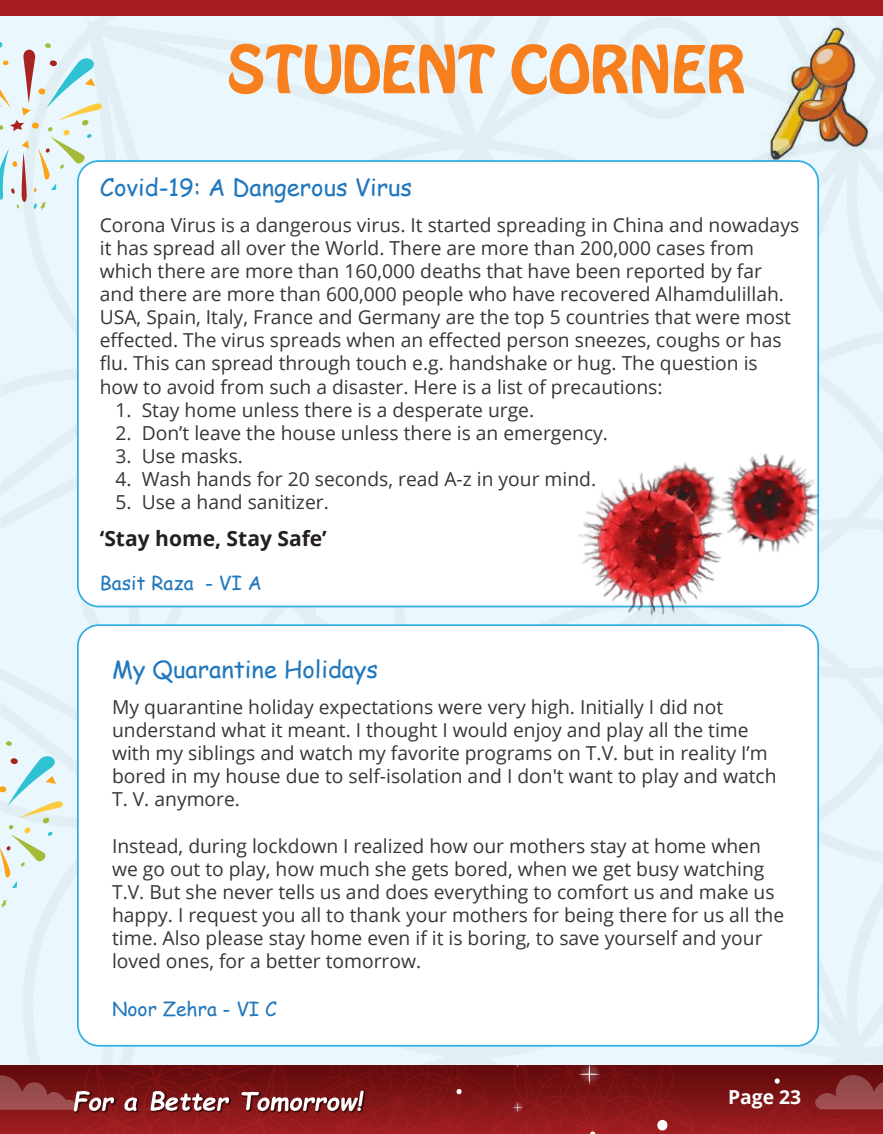
<style>
.page{position:relative;width:883px;height:1134px;background:#fff}
.page>*{position:absolute;margin:0;border:0;box-sizing:border-box;transform-origin:0 0}
.t1{font:100 62.12px "Hobo";color:#f87f1e}
.t2{font:23.8px "Comic Sans MS";color:#2278bd}
.t3{font:700 21px "Open Sans";color:#241f1f}
.t4{font:19.25px/23.1px "Open Sans";color:#393535}
.t5{font:19.25px "Comic Sans MS";color:#2278bd}
.t6{font:700 19.25px "Open Sans";color:#fff}
</style>
<div class="page">
<img style="left:0;top:16px;width:882px;height:1050px">
<div style="left:0;top:0;width:882px;height:16px;background:#a61c1e"></div>
<div style="left:78px;top:161px;width:739px;height:446px;background:#fff;border-radius:21px"></div>
<div style="left:78px;top:625px;width:739px;height:421px;background:#fff;border-radius:21px"></div>
<div style="left:77px;top:624px;width:741px;height:423px;border:2px solid #31aee3;border-radius:21px"></div>
<div style="left:42px;top:818px;width:8px;height:5px;background:#a3bb38;border-radius:3px"></div>
<svg style="left:6px;top:741px;width:6px;height:5px"></svg>
<svg style="left:0;top:755px;width:64px;height:63px;background:#d3eae8"></svg>
<svg style="left:0;top:825px;width:53px;height:63px;background:#e3eee4"></svg>
<svg style="left:1px;top:899px;width:6px;height:10px"></svg>
<svg style="left:0;top:42px;width:103px;height:169px;background:#dee9e7"></svg>
<svg style="left:0;top:1066px;width:882px;height:68px;background:#872123"></svg>
<img style="left:761px;top:26px;width:112px;height:135px">
<img style="left:570px;top:443px;width:268px;height:182px">
<h1 class="t1" style="left:227px;top:41px;width:520px">STUDENT CORNER</h1>
<p class="t2" style="left:100px;top:170px;width:314px">Covid-19: A Dangerous Virus</p>
<p class="t4" style="left:100px;top:213px;width:700px">Corona Virus is a dangerous virus. It started spreading in China and nowadays it has spread all over the World. There are more than 200,000 cases from which there are more than 160,000 deaths that have been reported by far and there are more than 600,000 people who have recovered Alhamdulillah.<br>USA, Spain, Italy, France and Germany are the top 5 countries that were most effected. The virus spreads when an effected person sneezes, coughs or has flu. This can spread through touch e.g. handshake or hug. The question is how to avoid from such a disaster. Here is a list of precautions:</p>
<p class="t4" style="left:115px;top:398px;width:420px">1. Stay home unless there is a desperate urge.</p>
<p class="t4" style="left:115px;top:421px;width:494px">2. Don’t leave the house unless there is an emergency.</p>
<p class="t4" style="left:115px;top:444px;width:129px">3. Use masks.</p>
<p class="t4" style="left:115px;top:467px;width:482px">4. Wash hands for 20 seconds, read A-z in your mind.</p>
<p class="t4" style="left:115px;top:490px;width:215px">5. Use a hand sanitizer.</p>
<p class="t3" style="left:100px;top:523px;width:228px">‘Stay home, Stay Safe’</p>
<p class="t5" style="left:100px;top:569px;width:163px">Basit Raza - VI A</p>
<p class="t2" style="left:112px;top:652px;width:267px">My Quarantine Holidays</p>
<p class="t4" style="left:112px;top:695px;width:665px">My quarantine holiday expectations were very high. Initially I did not understand what it meant. I thought I would enjoy and play all the time with my siblings and watch my favorite programs on T.V. but in reality I’m bored in my house due to self-isolation and I don't want to play and watch T. V. anymore.</p>
<p class="t4" style="left:112px;top:834px;width:673px">Instead, during lockdown I realized how our mothers stay at home when we go out to play, how much she gets bored, when we get busy watching T.V. But she never tells us and does everything to comfort us and make us happy. I request you all to thank your mothers for being there for us all the time. Also please stay home even if it is boring, to save yourself and your loved ones, for a better tomorrow.</p>
<p class="t5" style="left:112px;top:995px;width:166px">Noor Zehra - VI C</p>
<p class="t6" style="left:728px;top:1084px;width:74px">Page 23</p>
</div>
